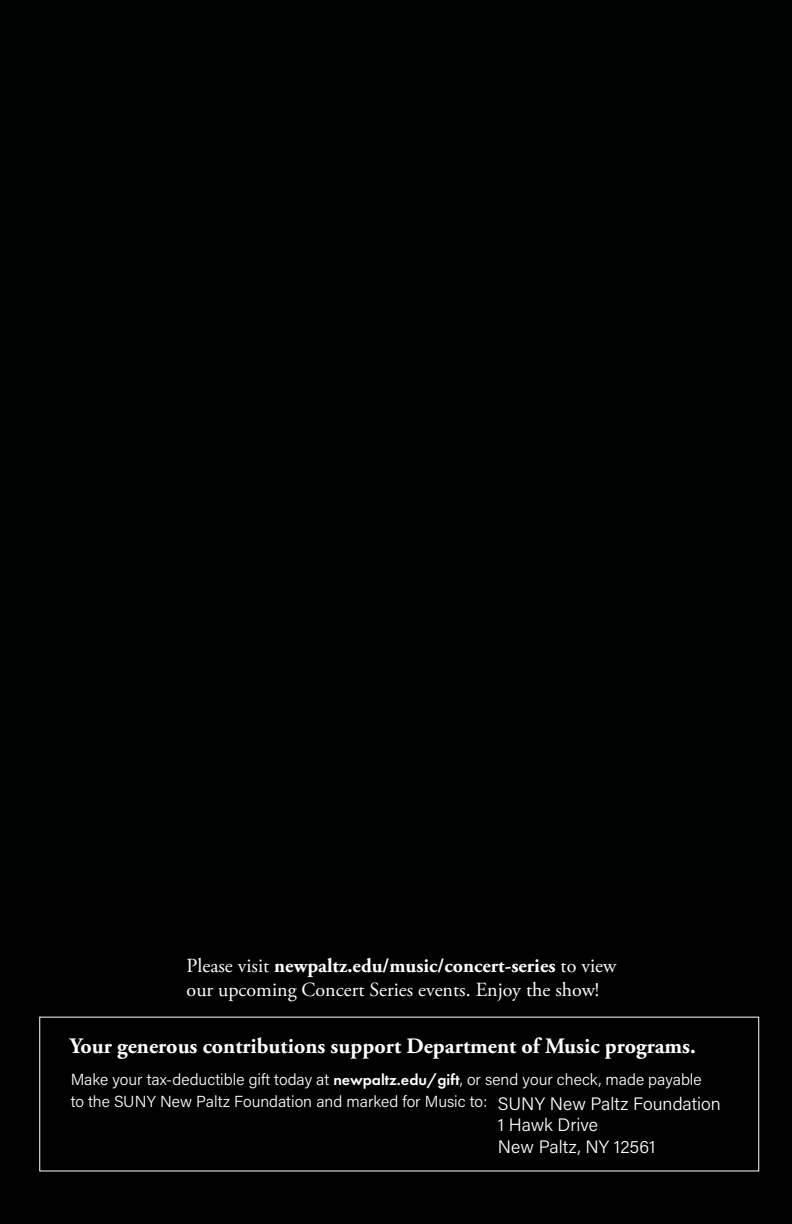
<style>
.page{position:relative;width:792px;height:1224px;background:#fff}
.page>*{position:absolute;margin:0;border:0;box-sizing:border-box;transform-origin:0 0}
.t1{font:700 22px "Adobe Garamond Pro";color:#fff}
.t2{font:20px/24px "Adobe Garamond Pro";color:#fff}
.t3{font:18px "Acumin Variable Concept";color:#fff}
.t4{font:16px/22px "Acumin Variable Concept";color:#fff}
.s1{font-weight:700}
.s2{font-family:"Futura PT";font-weight:600}
</style>
<div class="page">
<div style="left:0;top:876px;width:792px;height:348px;background:#000"></div>
<div style="left:0;top:0;width:792px;height:887px;background:#000101"></div>
<p class="t2" style="left:187px;top:954px;width:431px">Please visit <span class="s1">newpaltz.edu/music/concert-series</span> to view our upcoming Concert Series events. Enjoy the show!</p>
<p class="t1" style="left:70px;top:1033px;width:628px">Your generous contributions support Department of Music programs.</p>
<p class="t4" style="left:71px;top:1068px;width:633px">Make your tax-deductible gift today at <span class="s2">newpaltz.edu/gift</span>, or send your check, made payable to the SUNY New Paltz Foundation and marked for Music to:</p>
<p class="t3" style="left:498px;top:1091px;width:224px">SUNY New Paltz Foundation</p>
<p class="t3" style="left:498px;top:1113px;width:102px">1 Hawk Drive</p>
<p class="t3" style="left:498px;top:1134px;width:159px">New Paltz, NY 12561</p>
</div>
